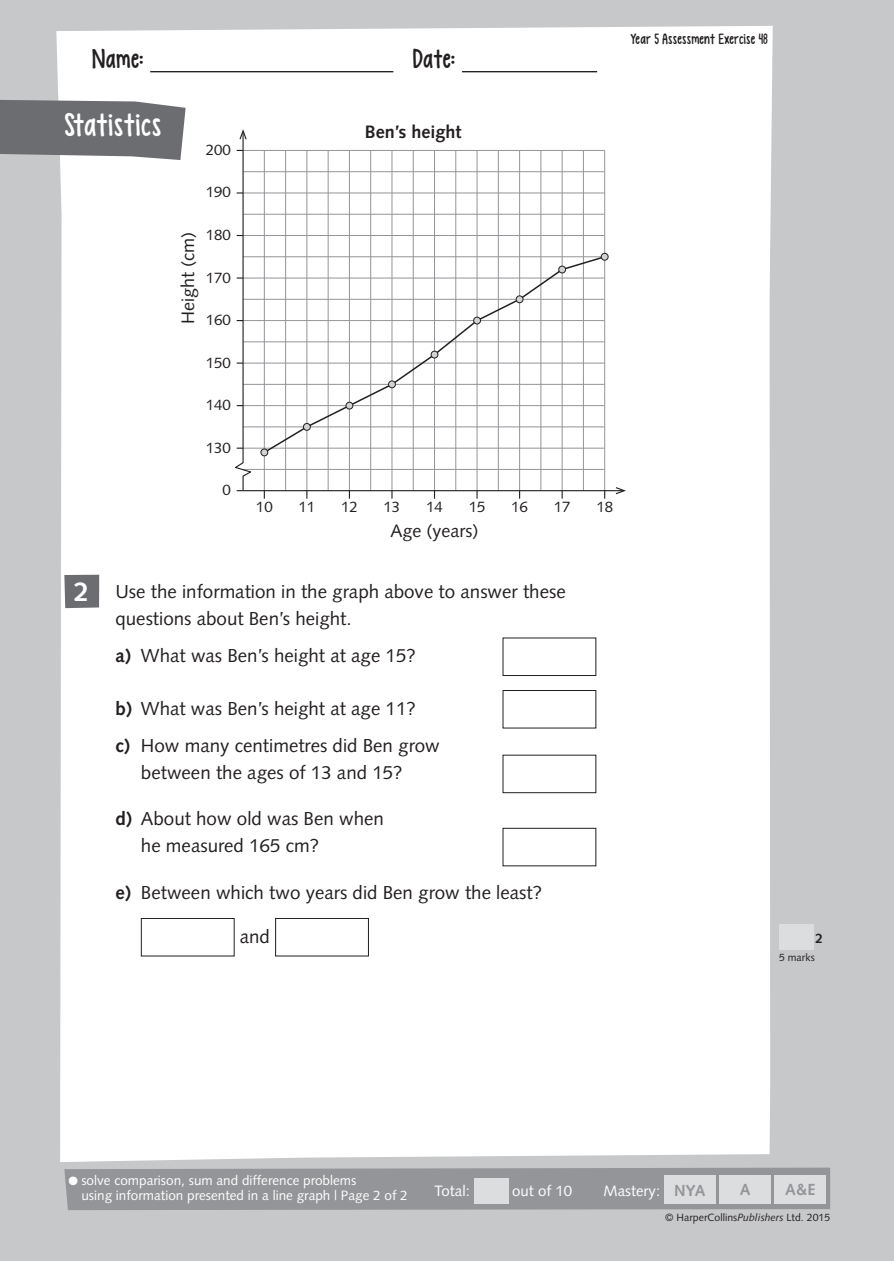
<style>
.page{position:relative;width:894px;height:1261px;background:#fff}
.page>*{position:absolute;margin:0;border:0;box-sizing:border-box;transform-origin:0 0}
.t1{font:33px "KG Empireof Dirt";letter-spacing:.015em;color:#fff}
.t2{font:27px "KG Empireof Dirt";letter-spacing:.015em;color:#231f20}
.t3{font:700 27px "Syntax LT Std";color:#fff}
.t4{font:18.75px/27px "Syntax LT Std";color:#231f20}
.t5{font:18px "Syntax LT Std";color:#231f20}
.t6{font:700 18px "Syntax LT Std";color:#231f20}
.t7{font:700 16.05px "Syntax LT Std";color:#939598}
.t8{font:15px "Syntax LT Std";color:#231f20}
.t9{font:15px "KG Empireof Dirt";letter-spacing:.015em;color:#231f20}
.t10{font:15px "Syntax LT Std";color:#fff}
.t11{font:13.5px/15px "Syntax LT Std";color:#fff}
.t12{font:700 13.5px "Syntax LT Std";color:#231f20}
.t13{font:10.5px "Syntax LT Std";color:#231f20}
.s1{font-weight:700}
.s2{font-weight:700;font-size:16.05px;color:#939598}
.s3{font-style:italic}
</style>
<div class="page">
<div style="left:0;top:0;width:893px;height:1261px;background:#c7c8ca"></div>
<div style="left:56px;top:26px;width:716px;height:1136px;background:#fff"></div>
<hr style="left:150px;top:71px;width:243px;height:1px;background:#231f20">
<hr style="left:462px;top:71px;width:135px;height:1px;background:#231f20">
<svg style="left:64px;top:1167px;width:766px;height:43px"></svg>
<div style="left:474px;top:1178px;width:34px;height:25px;background:#dcdddf"></div>
<div style="left:664px;top:1175px;width:51px;height:28px;background:#dcdddf"></div>
<div style="left:719px;top:1175px;width:51px;height:28px;background:#dcdddf"></div>
<div style="left:774px;top:1175px;width:51px;height:28px;background:#dcdddf"></div>
<svg style="left:0;top:100px;width:186px;height:60px"></svg>
<svg style="left:64px;top:575px;width:35px;height:33px"></svg>
<div style="left:503px;top:638px;width:93px;height:37px;background:#fff"></div>
<div style="left:502px;top:637px;width:94px;height:39px;border:1px solid #231f20"></div>
<div style="left:503px;top:690px;width:93px;height:38px;background:#fff"></div>
<div style="left:502px;top:690px;width:94px;height:38px;border:1px solid #231f20"></div>
<div style="left:503px;top:755px;width:93px;height:37px;background:#fff"></div>
<div style="left:502px;top:755px;width:94px;height:38px;border:1px solid #231f20"></div>
<div style="left:503px;top:828px;width:93px;height:38px;background:#fff"></div>
<div style="left:502px;top:828px;width:94px;height:38px;border:1px solid #231f20"></div>
<div style="left:141px;top:918px;width:93px;height:38px;background:#fff"></div>
<div style="left:141px;top:918px;width:93px;height:38px;border:1px solid #231f20"></div>
<div style="left:275px;top:918px;width:93px;height:38px;background:#fff"></div>
<div style="left:275px;top:918px;width:94px;height:38px;border:1px solid #231f20"></div>
<div style="left:779px;top:924px;width:34px;height:26px;background:#dcdddf"></div>
<hr style="left:243px;top:448px;width:361px;height:1px;background:#939598">
<hr style="left:243px;top:405px;width:361px;height:1px;background:#939598">
<hr style="left:243px;top:363px;width:361px;height:1px;background:#939598">
<hr style="left:243px;top:320px;width:361px;height:1px;background:#939598">
<hr style="left:243px;top:278px;width:361px;height:1px;background:#939598">
<hr style="left:243px;top:235px;width:361px;height:1px;background:#939598">
<hr style="left:243px;top:193px;width:361px;height:1px;background:#939598">
<hr style="left:243px;top:150px;width:361px;height:1px;background:#939598">
<hr style="left:243px;top:469px;width:361px;height:1px;background:#939598">
<hr style="left:243px;top:426px;width:361px;height:1px;background:#939598">
<hr style="left:243px;top:384px;width:361px;height:1px;background:#939598">
<hr style="left:243px;top:341px;width:361px;height:1px;background:#939598">
<hr style="left:243px;top:299px;width:361px;height:1px;background:#939598">
<hr style="left:243px;top:256px;width:361px;height:1px;background:#939598">
<hr style="left:243px;top:214px;width:361px;height:1px;background:#939598">
<hr style="left:243px;top:171px;width:361px;height:1px;background:#939598">
<hr style="left:561px;top:150px;width:1px;height:341px;background:#939598">
<hr style="left:519px;top:150px;width:1px;height:341px;background:#939598">
<hr style="left:476px;top:150px;width:1px;height:341px;background:#939598">
<hr style="left:434px;top:150px;width:1px;height:341px;background:#939598">
<hr style="left:391px;top:150px;width:1px;height:341px;background:#939598">
<hr style="left:349px;top:150px;width:1px;height:341px;background:#939598">
<hr style="left:306px;top:150px;width:1px;height:341px;background:#939598">
<hr style="left:264px;top:150px;width:1px;height:341px;background:#939598">
<hr style="left:583px;top:150px;width:1px;height:341px;background:#939598">
<hr style="left:604px;top:150px;width:1px;height:341px;background:#939598">
<hr style="left:540px;top:150px;width:1px;height:341px;background:#939598">
<hr style="left:498px;top:150px;width:1px;height:341px;background:#939598">
<hr style="left:455px;top:150px;width:1px;height:341px;background:#939598">
<hr style="left:413px;top:150px;width:1px;height:341px;background:#939598">
<hr style="left:370px;top:150px;width:1px;height:341px;background:#939598">
<hr style="left:328px;top:150px;width:1px;height:341px;background:#939598">
<hr style="left:285px;top:150px;width:1px;height:341px;background:#939598">
<svg style="left:233px;top:129px;width:20px;height:363px"></svg>
<hr style="left:243px;top:490px;width:379px;height:1px;background:#231f20">
<svg style="left:615px;top:487px;width:11px;height:7px"></svg>
<svg style="left:262px;top:255px;width:344px;height:199px"></svg>
<div style="left:261px;top:449px;width:7px;height:7px;background:#d1d2d4;border-radius:50%"></div>
<div style="left:260px;top:448px;width:8px;height:8px;border:1px solid #231f20;border-radius:50%"></div>
<div style="left:303px;top:423px;width:7px;height:7px;background:#d1d2d4;border-radius:50%"></div>
<div style="left:303px;top:423px;width:8px;height:8px;border:1px solid #231f20;border-radius:50%"></div>
<div style="left:346px;top:402px;width:7px;height:7px;background:#d1d2d4;border-radius:50%"></div>
<div style="left:345px;top:402px;width:8px;height:7px;border:1px solid #231f20;border-radius:50%"></div>
<div style="left:388px;top:381px;width:7px;height:7px;background:#d1d2d4;border-radius:50%"></div>
<div style="left:388px;top:380px;width:8px;height:8px;border:1px solid #231f20;border-radius:50%"></div>
<div style="left:431px;top:351px;width:7px;height:7px;background:#d1d2d4;border-radius:50%"></div>
<div style="left:430px;top:351px;width:8px;height:7px;border:1px solid #231f20;border-radius:50%"></div>
<div style="left:473px;top:317px;width:7px;height:7px;background:#d1d2d4;border-radius:50%"></div>
<div style="left:473px;top:317px;width:8px;height:7px;border:1px solid #231f20;border-radius:50%"></div>
<div style="left:516px;top:296px;width:7px;height:7px;background:#d1d2d4;border-radius:50%"></div>
<div style="left:515px;top:295px;width:8px;height:8px;border:1px solid #231f20;border-radius:50%"></div>
<div style="left:558px;top:266px;width:7px;height:7px;background:#d1d2d4;border-radius:50%"></div>
<div style="left:558px;top:266px;width:8px;height:7px;border:1px solid #231f20;border-radius:50%"></div>
<div style="left:601px;top:253px;width:7px;height:7px;background:#d1d2d4;border-radius:50%"></div>
<div style="left:601px;top:253px;width:7px;height:8px;border:1px solid #231f20;border-radius:50%"></div>
<h2 class="t2" style="left:92px;top:43px;width:53px">Name:</h2>
<h2 class="t2" style="left:413px;top:43px;width:44px">Date:</h2>
<h1 class="t1" style="left:64px;top:106px;width:98px">Statistics</h1>
<p class="t8" style="left:206px;top:145px;width:27px">200</p>
<p class="t8" style="left:206px;top:187px;width:27px">190</p>
<p class="t5" style="left:182px;top:324px;width:93px;rotate:-90deg">Height (cm)</p>
<p class="t8" style="left:206px;top:230px;width:27px">180</p>
<p class="t8" style="left:206px;top:272px;width:27px">170</p>
<p class="t8" style="left:206px;top:315px;width:27px">160</p>
<p class="t8" style="left:206px;top:357px;width:27px">150</p>
<p class="t8" style="left:206px;top:400px;width:27px">140</p>
<p class="t8" style="left:206px;top:442px;width:27px">130</p>
<p class="t8" style="left:222px;top:485px;width:10px">0</p>
<p class="t6" style="left:365px;top:124px;width:98px">Ben’s height</p>
<p class="t8" style="left:256px;top:502px;width:18px">10</p>
<p class="t8" style="left:298px;top:502px;width:18px">11</p>
<p class="t8" style="left:341px;top:502px;width:18px">12</p>
<p class="t8" style="left:383px;top:502px;width:18px">13</p>
<p class="t8" style="left:426px;top:502px;width:18px">14</p>
<p class="t8" style="left:468px;top:502px;width:18px">15</p>
<p class="t8" style="left:511px;top:502px;width:18px">16</p>
<p class="t8" style="left:553px;top:502px;width:18px">17</p>
<p class="t8" style="left:596px;top:502px;width:18px">18</p>
<p class="t5" style="left:390px;top:525px;width:90px">Age (years)</p>
<p class="t9" style="left:631px;top:31px;width:138px">Year 5 Assessment Exercise 48</p>
<h2 class="t3" style="left:74px;top:580px;width:17px">2</h2>
<p class="t4" style="left:115px;top:579px;width:452px">Use the information in the graph above to answer these questions about Ben’s height.</p>
<p class="t4" style="left:115px;top:643px;width:302px"><span class="s1">a)</span> What was Ben’s height at age 15?</p>
<p class="t4" style="left:115px;top:691px;width:326px;line-height:37.7px"><span class="s1">b)</span> What was Ben’s height at age 11?<br><span class="s1">c)</span> How many centimetres did Ben grow</p>
<p class="t4" style="left:141px;top:761px;width:263px">between the ages of 13 and 15?</p>
<p class="t4" style="left:141px;top:807px;width:244px;text-indent:-26px"><span class="s1">d)</span> About how old was Ben when he measured 165 cm?</p>
<p class="t4" style="left:115px;top:880px;width:428px"><span class="s1">e)</span> Between which two years did Ben grow the least?</p>
<p class="t4" style="left:240px;top:924px;width:32px">and</p>
<p class="t12" style="left:815px;top:932px;width:9px">2</p>
<p class="t13" style="left:779px;top:952px;width:37px">5 marks</p>
<p class="t11" style="left:81px;top:1174px;width:328px;text-indent:-13px">● solve comparison, sum and difference problems<br>using information presented in a line graph | Page 2 of 2</p>
<p class="t10" style="left:434px;top:1184px;width:37px">Total:</p>
<p class="t10" style="left:512px;top:1184px;width:62px">out of 10</p>
<p class="t10" style="left:603px;top:1184px;width:103px">Mastery: <span class="s2">NYA</span></p>
<p class="t7" style="left:739px;top:1183px;width:12px">A</p>
<p class="t7" style="left:785px;top:1183px;width:32px">A&amp;E</p>
<p class="t13" style="left:665px;top:1213px;width:166px">© HarperCollins<span class="s3">Publishers</span> Ltd. 2015</p>
</div>
